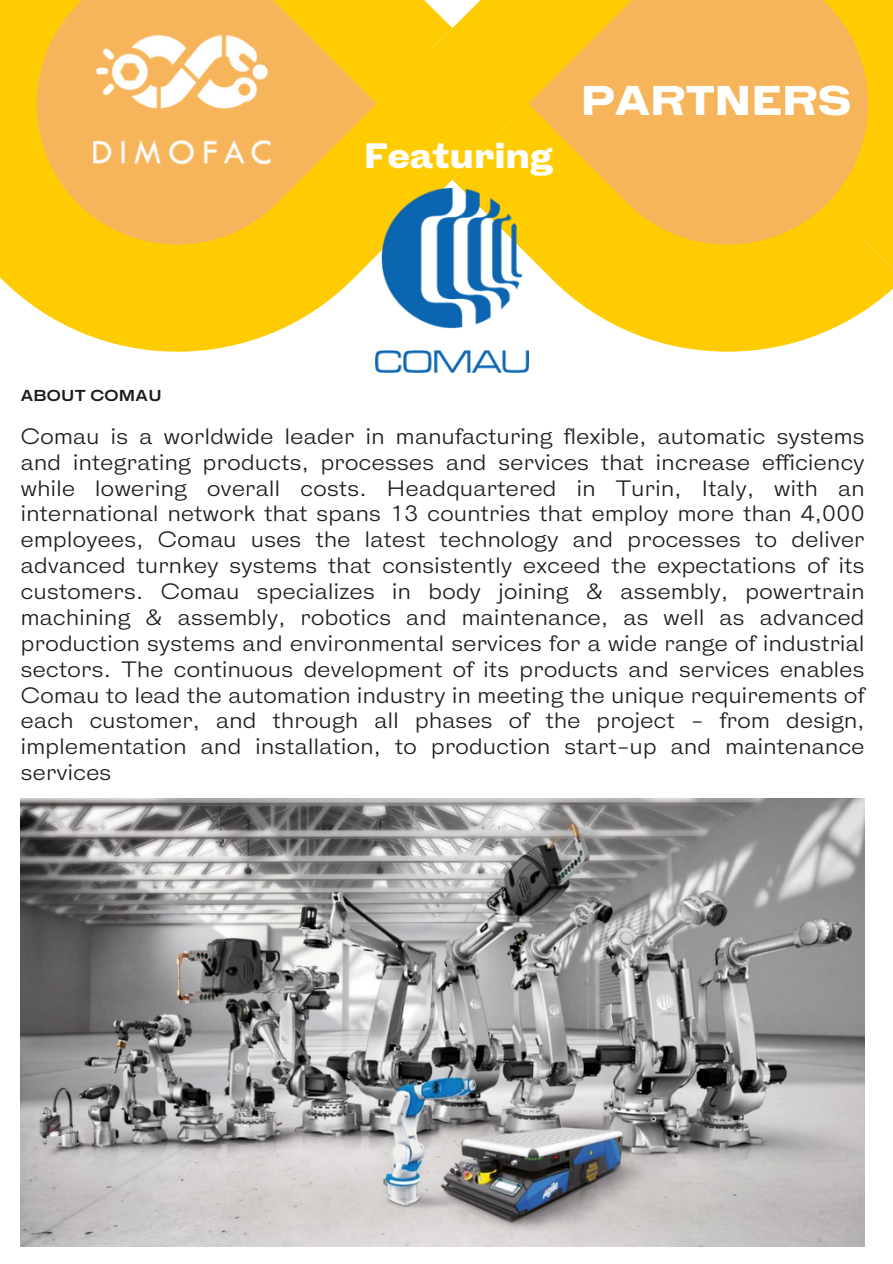
<style>
.page{position:relative;width:893px;height:1264px;background:#fff}
.page>*{position:absolute;margin:0;border:0;box-sizing:border-box;transform-origin:0 0}
.t1{font:900 39.15px "HK Gothic";color:#fff}
.t2{font:900 33.15px "HK Gothic";color:#fff}
.t3{font:21px/25.8px "HK Gothic";letter-spacing:.02em;color:#1d1d1b;text-align:justify}
.t4{font:700 15px "HK Gothic";letter-spacing:.02em;color:#1d1d1b}
</style>
<div class="page">
<svg style="left:0;top:0;width:892px;height:352px;background:#fbc73d"></svg>
<img style="left:376px;top:188px;width:153px;height:184px">
<img style="left:21px;top:798px;width:843px;height:448px">
<p class="t2" style="left:364px;top:138px;width:190px">Featuring</p>
<p class="t1" style="left:580px;top:80px;width:272px">PARTNERS</p>
<p class="t4" style="left:21px;top:387px;width:142px">ABOUT COMAU</p>
<p class="t3" style="left:21px;top:425px;width:845px">Comau is a worldwide leader in manufacturing flexible, automatic systems and integrating products, processes and services that increase efficiency while lowering overall costs. Headquartered in Turin, Italy, with an international network that spans 13 countries that employ more than 4,000 employees, Comau uses the latest technology and processes to deliver advanced turnkey systems that consistently exceed the expectations of its customers. Comau specializes in body joining &amp; assembly, powertrain machining &amp; assembly, robotics and maintenance, as well as advanced production systems and environmental services for a wide range of industrial sectors. The continuous development of its products and services enables Comau to lead the automation industry in meeting the unique requirements of each customer, and through all phases of the project - from design, implementation and installation, to production start-up and maintenance services</p>
</div>
